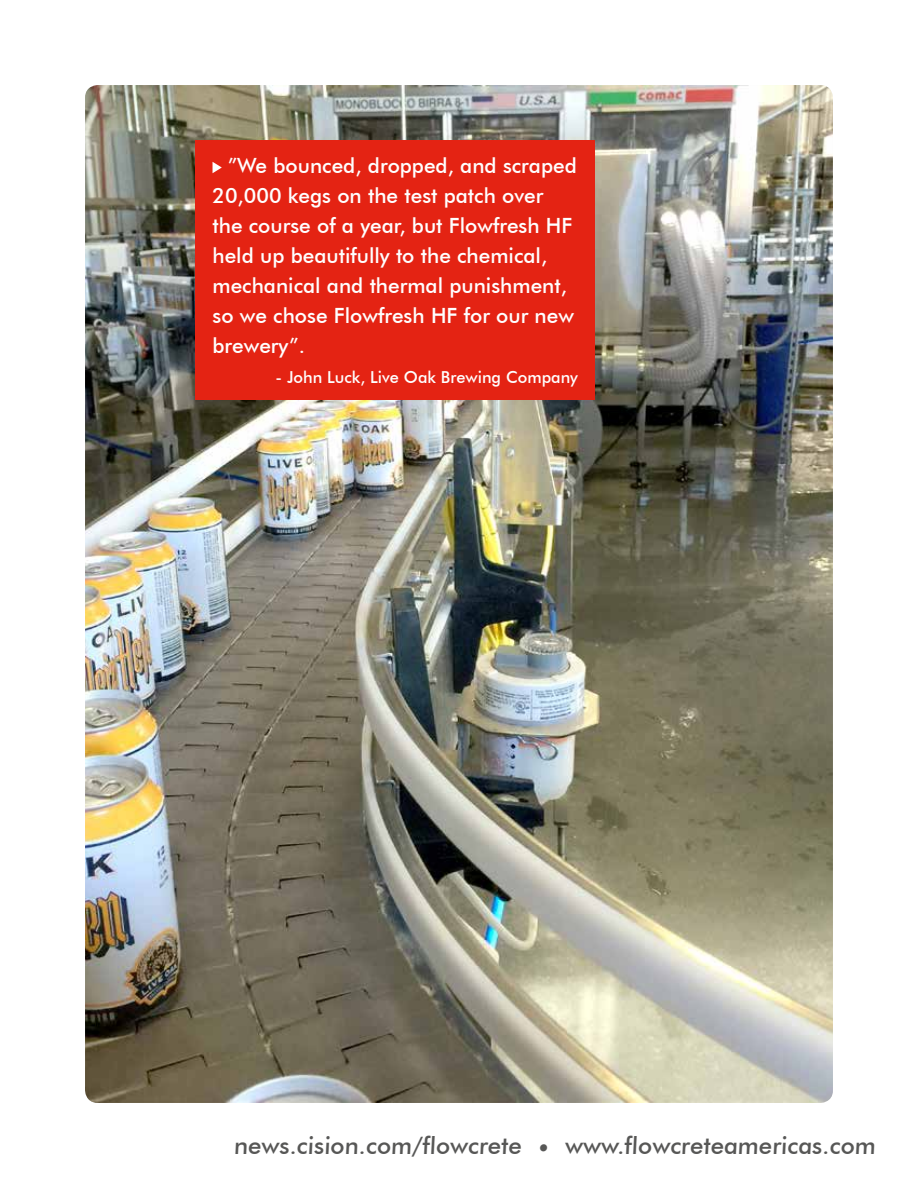
<style>
.page{position:relative;width:918px;height:1188px;background:#fff}
.page>*{position:absolute;margin:0;border:0;box-sizing:border-box;transform-origin:0 0}
.t1{font:500 24px "Futura BT";color:#575756}
.t2{font:500 21px/30px "Futura BT";color:#fff}
.t3{font:500 16.5px "Futura BT";color:#fff}
</style>
<div class="page">
<img style="left:85px;top:85px;width:748px;height:1018px">
<div style="left:196px;top:140px;width:399px;height:260px;background:#e42313"></div>
<svg style="left:213px;top:162px;width:9px;height:11px"></svg>
<p class="t2" style="left:213px;top:151px;width:366px;text-indent:16px">”We bounced, dropped, and scraped<br>20,000 kegs on the test patch over the course of a year, but Flowfresh HF held up beautifully to the chemical, mechanical and thermal punishment, so we chose Flowfresh HF for our new brewery”.</p>
<p class="t3" style="left:276px;top:367px;width:304px">- John Luck, Live Oak Brewing Company</p>
<p class="t1" style="left:234px;top:1131px;width:645px">news.cision.com/flowcrete • www.flowcreteamericas.com</p>
</div>
